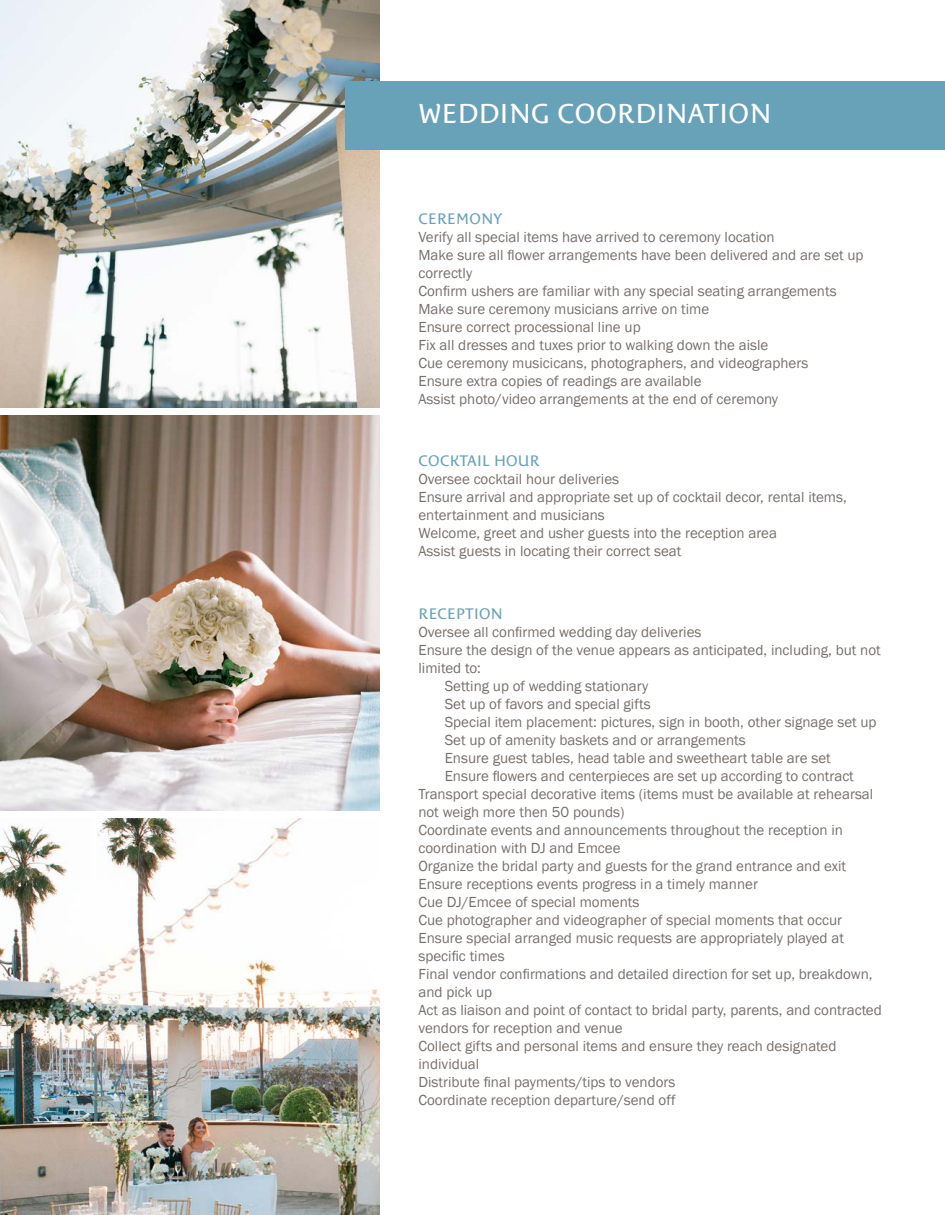
<style>
.page{position:relative;width:945px;height:1215px;background:#fff}
.page>*{position:absolute;margin:0;border:0;box-sizing:border-box;transform-origin:0 0}
.t1{font:27px "Costa Std";letter-spacing:.01em;color:#fff}
.t2{font:15px/18px "Franklin Gothic";color:#77706c}
.t3{font:15px "Costa Std";letter-spacing:.01em;color:#68a2b8}
</style>
<div class="page">
<img style="left:0;top:819px;width:380px;height:396px">
<img style="left:0;top:0;width:380px;height:408px">
<img style="left:0;top:416px;width:380px;height:394px">
<div style="left:345px;top:81px;width:600px;height:68px;background:#68a2b8"></div>
<p class="t1" style="left:419px;top:98px;width:354px">WEDDING COORDINATION</p>
<p class="t3" style="left:419px;top:210px;width:85px">CEREMONY</p>
<p class="t2" style="left:418px;top:228px;width:358px">Verify all special items have arrived to ceremony location</p>
<p class="t2" style="left:418px;top:246px;width:447px">Make sure all flower arrangements have been delivered and are set up correctly</p>
<p class="t2" style="left:418px;top:282px;width:420px">Confirm ushers are familiar with any special seating arrangements</p>
<p class="t2" style="left:418px;top:300px;width:292px">Make sure ceremony musicians arrive on time</p>
<p class="t2" style="left:418px;top:318px;width:224px">Ensure correct processional line up</p>
<p class="t2" style="left:418px;top:336px;width:351px">Fix all dresses and tuxes prior to walking down the aisle</p>
<p class="t2" style="left:418px;top:354px;width:391px">Cue ceremony musicicans, photographers, and videographers</p>
<p class="t2" style="left:418px;top:372px;width:284px">Ensure extra copies of readings are available</p>
<p class="t2" style="left:418px;top:390px;width:361px">Assist photo/video arrangements at the end of ceremony</p>
<p class="t3" style="left:419px;top:452px;width:123px">COCKTAIL HOUR</p>
<p class="t2" style="left:418px;top:470px;width:202px">Oversee cocktail hour deliveries</p>
<p class="t2" style="left:418px;top:488px;width:430px">Ensure arrival and appropriate set up of cocktail decor, rental items, entertainment and musicians</p>
<p class="t2" style="left:418px;top:524px;width:360px">Welcome, greet and usher guests into the reception area</p>
<p class="t2" style="left:418px;top:542px;width:264px">Assist guests in locating their correct seat</p>
<p class="t3" style="left:419px;top:605px;width:86px">RECEPTION</p>
<p class="t2" style="left:418px;top:623px;width:285px">Oversee all confirmed wedding day deliveries</p>
<p class="t2" style="left:418px;top:641px;width:464px">Ensure the design of the venue appears as anticipated, including, but not limited to:</p>
<p class="t2" style="left:445px;top:677px;width:205px">Setting up of wedding stationary</p>
<p class="t2" style="left:445px;top:695px;width:208px">Set up of favors and special gifts</p>
<p class="t2" style="left:445px;top:713px;width:433px">Special item placement: pictures, sign in booth, other signage set up</p>
<p class="t2" style="left:445px;top:731px;width:303px">Set up of amenity baskets and or arrangements</p>
<p class="t2" style="left:445px;top:749px;width:387px">Ensure guest tables, head table and sweetheart table are set</p>
<p class="t2" style="left:445px;top:767px;width:411px">Ensure flowers and centerpieces are set up according to contract</p>
<p class="t2" style="left:418px;top:785px;width:456px">Transport special decorative items (items must be available at rehearsal not weigh more then 50 pounds)</p>
<p class="t2" style="left:418px;top:821px;width:426px">Coordinate events and announcements throughout the reception in coordination with DJ and Emcee</p>
<p class="t2" style="left:418px;top:857px;width:429px">Organize the bridal party and guests for the grand entrance and exit</p>
<p class="t2" style="left:418px;top:875px;width:341px">Ensure receptions events progress in a timely manner</p>
<p class="t2" style="left:418px;top:893px;width:222px">Cue DJ/Emcee of special moments</p>
<p class="t2" style="left:418px;top:911px;width:425px">Cue photographer and videographer of special moments that occur</p>
<p class="t2" style="left:418px;top:929px;width:427px">Ensure special arranged music requests are appropriately played at specific times</p>
<p class="t2" style="left:418px;top:965px;width:456px">Final vendor confirmations and detailed direction for set up, breakdown, and pick up</p>
<p class="t2" style="left:418px;top:1001px;width:465px">Act as liaison and point of contact to bridal party, parents, and contracted vendors for reception and venue</p>
<p class="t2" style="left:418px;top:1037px;width:420px">Collect gifts and personal items and ensure they reach designated individual</p>
<p class="t2" style="left:418px;top:1073px;width:259px">Distribute final payments/tips to vendors</p>
<p class="t2" style="left:418px;top:1091px;width:259px">Coordinate reception departure/send off</p>
</div>
